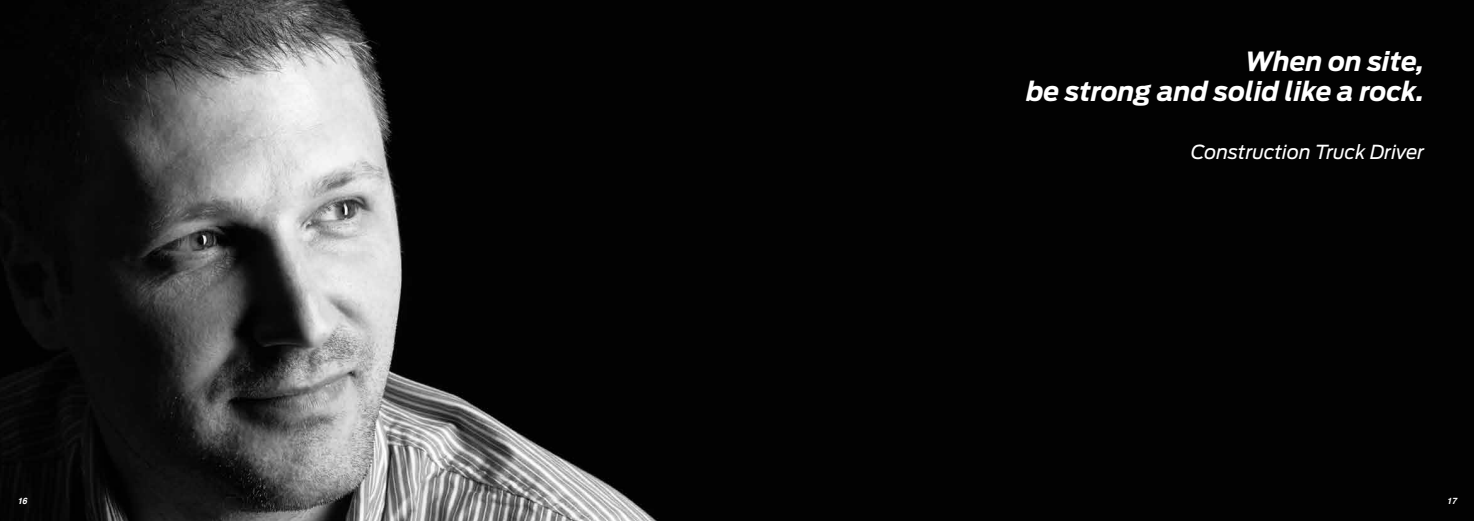
<style>
.page{position:relative;width:1474px;height:521px;background:#fff}
.page>*{position:absolute;margin:0;border:0;box-sizing:border-box;transform-origin:0 0}
.t1{font:italic 700 26.25px/30.6px "Ford Antenna";color:#fff;text-align:right}
.t2{font:italic 19.25px "Ford Antenna";color:#fff}
.t3{font:italic 700 8.75px "Helvetica";color:#fff}
</style>
<div class="page">
<img style="left:0;top:0;width:1473px;height:521px">
<p class="t1" style="left:1026px;top:43px;width:399px">When on site,<br>be strong and solid like a rock.</p>
<p class="t2" style="left:1191px;top:135px;width:235px">Construction Truck Driver</p>
<p class="t3" style="left:17px;top:494px;width:11px">16</p>
<p class="t3" style="left:1446px;top:494px;width:11px">17</p>
</div>
